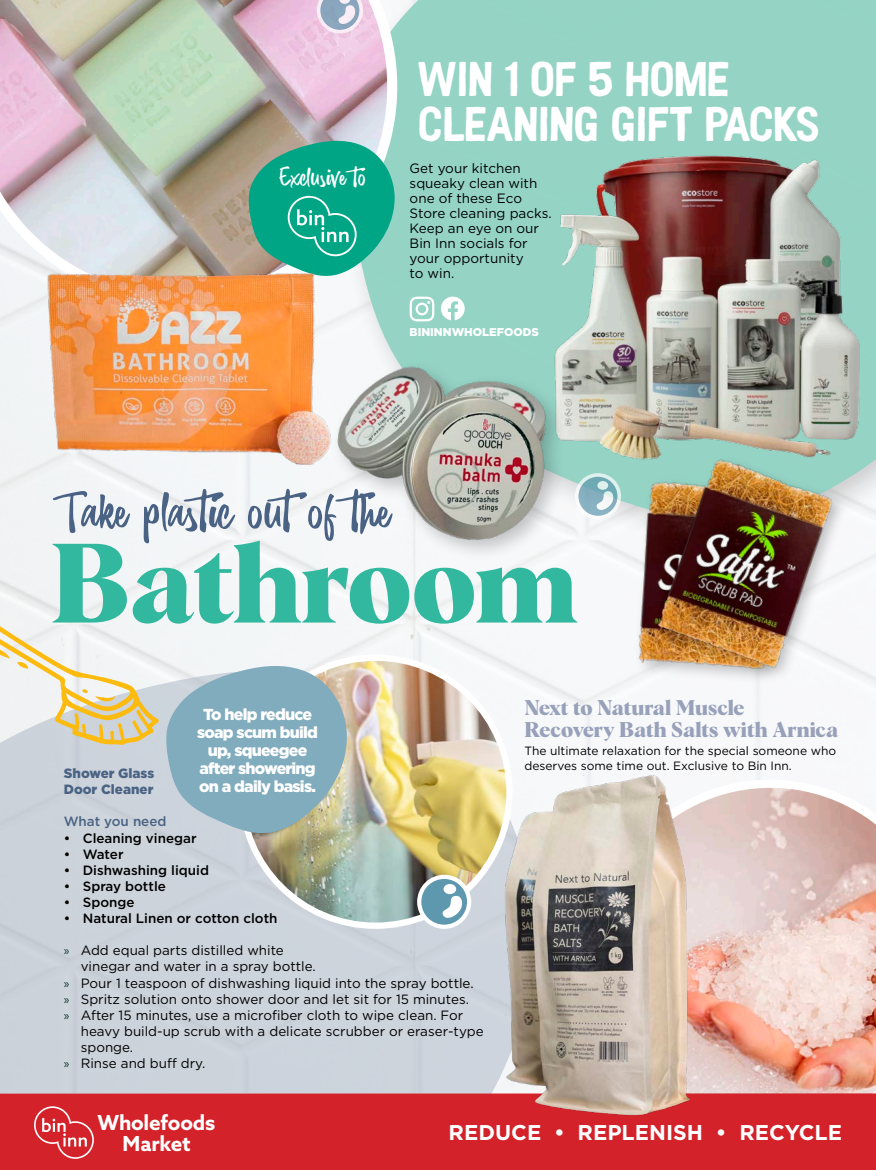
<style>
.page{position:relative;width:876px;height:1170px;background:#fff}
.page>*{position:absolute;margin:0;border:0;box-sizing:border-box;transform-origin:0 0}
.t1{font:700 110.1px "Albra";letter-spacing:-.005em;color:#32b89e}
.t2{font:62.55px "Fellicity";color:#4a6384}
.t3{font:48.75px/45.6px "BOLONAT HAND";letter-spacing:-.025em;color:#fff}
.t4{font:30.75px "Fellicity";color:#fff}
.t5{font:700 21.3px "Gotham";color:#fff}
.t6{font:700 20.85px/22.6px "Albra";letter-spacing:-.005em;color:#98a1ba}
.t7{font:700 20.7px "Azo Sans";letter-spacing:-.01em;color:#fff}
.t8{font:900 15.9px/18px "Gotham";letter-spacing:-.05em;color:#fff;text-align:center}
.t9{font:13.5px/15px "Gotham";color:#000}
.t10{font:13.35px "Gotham";color:#000}
.t11{font:500 13.35px "Gotham";color:#000}
.t12{font:900 13.35px/16px "Gotham";color:#4a6384}
.t13{font:500 13.35px "Gotham";color:#4a6384}
.t14{font:12px/14.4px "Gotham";color:#000}
.t15{font:900 11.25px "Gotham";color:#fff}
.s1{font-family:"Myriad Pro";color:#12392c}
</style>
<div class="page">
<div style="left:363px;top:0;width:513px;height:531px;background:#95d4c5"></div>
<svg style="left:0;top:665px;width:563px;height:428px;fill:#ccd3db"></svg>
<img style="left:0;top:0;width:397px;height:304px">
<svg style="left:248px;top:140px;width:153px;height:138px"></svg>
<svg style="left:317px;top:0;width:46px;height:33px"></svg>
<svg style="left:0;top:580px;width:159px;height:165px"></svg>
<img style="left:242px;top:657px;width:267px;height:268px;border-radius:134px">
<svg style="left:417px;top:874px;width:54px;height:54px"></svg>
<svg style="left:165px;top:664px;width:190px;height:172px"></svg>
<img style="left:514px;top:148px;width:362px;height:323px">
<svg style="left:441px;top:296px;width:24px;height:24px"></svg>
<svg style="left:410px;top:296px;width:24px;height:25px"></svg>
<img style="left:607px;top:467px;width:23px;height:227px">
<img style="left:630px;top:439px;width:226px;height:259px">
<img style="left:283px;top:356px;width:333px;height:202px">
<img style="left:14px;top:231px;width:349px;height:250px">
<svg style="left:718px;top:779px;width:158px;height:314px"></svg>
<div style="left:0;top:1093px;width:876px;height:76px;background:#d32229"></div>
<svg style="left:34px;top:1106px;width:60px;height:53px"></svg>
<img style="left:471px;top:772px;width:247px;height:344px">
<svg style="left:575px;top:473px;width:46px;height:46px"></svg>
<h3 class="t4" style="left:279px;top:158px;width:89px">Exclusive to</h3>
<h3 class="t3" style="left:417px;top:56px;width:404px">WIN 1 OF 5 HOME<br>CLEANING GIFT PACKS</h3>
<p class="t9" style="left:410px;top:160px;width:144px">Get your kitchen squeaky clean with one of these Eco<br>Store cleaning packs.<br>Keep an eye on our<br>Bin Inn socials for your opportunity<br>to win.</p>
<p class="t15" style="left:410px;top:324px;width:131px">BININNWHOLEFOODS</p>
<h2 class="t2" style="left:53px;top:471px;width:339px">Take plastic out of the</h2>
<h1 class="t1" style="left:51px;top:503px;width:528px">Bathroom</h1>
<p class="t8" style="left:197px;top:705px;width:122px">To help reduce soap scum build up, squeegee after showering on a daily basis.</p>
<p class="t12" style="left:64px;top:765px;width:92px">Shower Glass<br>Door Cleaner</p>
<p class="t13" style="left:64px;top:813px;width:104px">What you need</p>
<p class="t11" style="left:64px;top:829px;width:134px">• Cleaning vinegar</p>
<p class="t11" style="left:64px;top:845px;width:61px">• Water</p>
<p class="t11" style="left:64px;top:861px;width:147px">• Dishwashing liquid</p>
<p class="t11" style="left:64px;top:877px;width:104px">• Spray bottle</p>
<p class="t11" style="left:64px;top:893px;width:72px">• Sponge</p>
<p class="t11" style="left:64px;top:909px;width:215px">• Natural Linen or cotton cloth</p>
<p class="t10" style="left:64px;top:941px;width:222px"><span class="s1">»</span> Add equal parts distilled white</p>
<p class="t10" style="left:81px;top:958px;width:237px">vinegar and water in a spray bottle.</p>
<p class="t10" style="left:64px;top:974px;width:411px"><span class="s1">»</span> Pour 1 teaspoon of dishwashing liquid into the spray bottle.</p>
<p class="t10" style="left:64px;top:990px;width:407px"><span class="s1">»</span> Spritz solution onto shower door and let sit for 15 minutes.</p>
<p class="t10" style="left:64px;top:1006px;width:401px"><span class="s1">»</span> After 15 minutes, use a microfiber cloth to wipe clean. For</p>
<p class="t10" style="left:81px;top:1022px;width:404px">heavy build-up scrub with a delicate scrubber or eraser-type</p>
<p class="t10" style="left:81px;top:1038px;width:54px">sponge.</p>
<p class="t10" style="left:64px;top:1054px;width:143px"><span class="s1">»</span> Rinse and buff dry.</p>
<h3 class="t6" style="left:524px;top:694px;width:315px">Next to Natural Muscle<br>Recovery Bath Salts with Arnica</h3>
<p class="t14" style="left:524px;top:743px;width:313px">The ultimate relaxation for the special someone who deserves some time out. Exclusive to Bin Inn.</p>
<h3 class="t7" style="left:97px;top:1109px;width:120px">Wholefoods</h3>
<h3 class="t7" style="left:123px;top:1129px;width:69px">Market</h3>
<h3 class="t5" style="left:449px;top:1117px;width:395px">REDUCE • REPLENISH • RECYCLE</h3>
</div>
